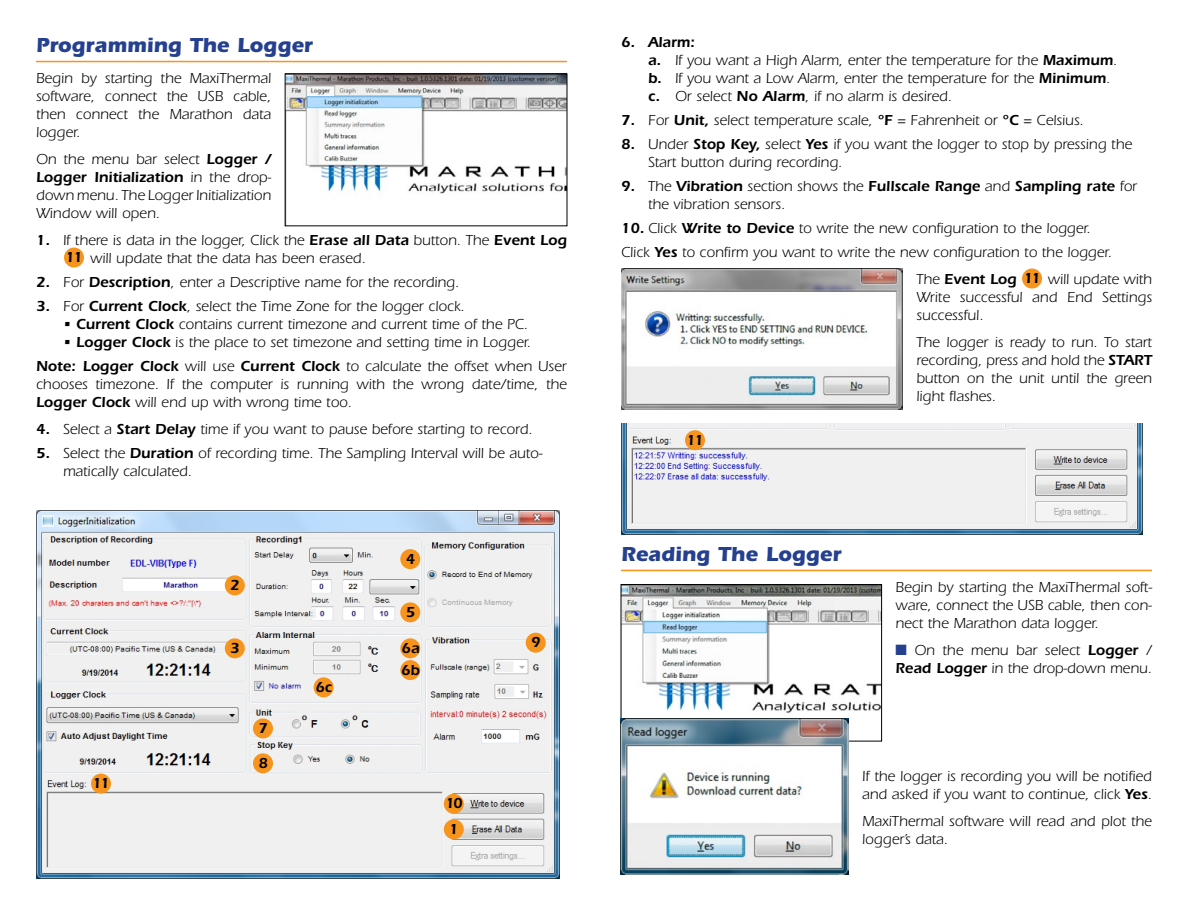
<style>
.page{position:relative;width:1188px;height:918px;background:#fff}
.page>*{position:absolute;margin:0;border:0;box-sizing:border-box;transform-origin:0 0}
.t1{font:700 21px "Itc Eras";color:#25408f}
.t2{font:15px/18px "Itc Eras";color:#000}
.t3{font:600 15px/21.8px "Itc Eras";letter-spacing:-.06em;color:#000}
.s1{font-weight:600}
.s2{color:#25408f}
</style>
<div class="page">
<hr style="left:621px;top:570px;width:531px;height:1px;background:#f7941e">
<img style="left:36px;top:510px;width:523px;height:369px">
<div style="left:253px;top:718px;width:20px;height:20px;background:#f7941e;border-radius:50%"></div>
<div style="left:225px;top:575px;width:20px;height:20px;background:#f7941e;border-radius:50%"></div>
<div style="left:225px;top:638px;width:20px;height:20px;background:#f7941e;border-radius:50%"></div>
<hr style="left:36px;top:61px;width:531px;height:1px;background:#f7941e">
<div style="left:64px;top:248px;width:20px;height:20px;background:#f7941e;border-radius:50%"></div>
<div style="left:400px;top:549px;width:20px;height:20px;background:#f7941e;border-radius:50%"></div>
<div style="left:400px;top:602px;width:20px;height:20px;background:#f7941e;border-radius:50%"></div>
<div style="left:314px;top:677px;width:20px;height:20px;background:#f7941e;border-radius:50%"></div>
<div style="left:253px;top:753px;width:20px;height:20px;background:#f7941e;border-radius:50%"></div>
<div style="left:526px;top:633px;width:20px;height:20px;background:#f7941e;border-radius:50%"></div>
<div style="left:444px;top:794px;width:20px;height:20px;background:#f7941e;border-radius:50%"></div>
<div style="left:1022px;top:269px;width:20px;height:20px;background:#f7941e;border-radius:50%"></div>
<img style="left:287px;top:75px;width:278px;height:119px">
<div style="left:285px;top:73px;width:282px;height:153px;border:1px solid #000"></div>
<img style="left:621px;top:269px;width:282px;height:140px">
<img style="left:623px;top:586px;width:257px;height:133px">
<div style="left:621px;top:584px;width:261px;height:157px;border:1px solid #000"></div>
<div style="left:444px;top:819px;width:20px;height:20px;background:#f7941e;border-radius:50%"></div>
<div style="left:400px;top:638px;width:20px;height:20px;background:#f7941e;border-radius:50%"></div>
<div style="left:400px;top:660px;width:20px;height:20px;background:#f7941e;border-radius:50%"></div>
<div style="left:91px;top:774px;width:20px;height:20px;background:#f7941e;border-radius:50%"></div>
<img style="left:621px;top:424px;width:522px;height:111px">
<div style="left:685px;top:430px;width:20px;height:20px;background:#f7941e;border-radius:50%"></div>
<img style="left:620px;top:719px;width:229px;height:156px">
<h1 class="t1" style="left:36px;top:33px;width:278px">Programming The Logger</h1>
<p class="t2" style="left:36px;top:70px;width:237px;text-align:justify">Begin by starting the MaxiThermal software, connect the USB cable, then connect the Marathon data logger.</p>
<p class="t2" style="left:36px;top:151px;width:237px;text-align:justify">On the menu bar select <span class="s1">Logger / Logger Initialization</span> in the drop&shy;down menu. The Logger Initialization Window will open.</p>
<p class="t2" style="left:66px;top:232px;width:503px;text-indent:-30px"><span class="s1">1.</span> If there is data in the logger, Click the <span class="s1">Erase all Data</span> button. The <span class="s1">Event Log<br>11</span> will update that the data has been erased.</p>
<p class="t2" style="left:36px;top:274px;width:425px"><span class="s1">2.</span> For <span class="s1">Description</span>, enter a Descriptive name for the recording.</p>
<p class="t2" style="left:36px;top:298px;width:430px"><span class="s1">3.</span> For <span class="s1">Current Clock</span>, select the Time Zone for the logger clock.</p>
<p class="t2" style="left:63px;top:316px;width:467px">• <span class="s1">Current Clock</span> contains current timezone and current time of the PC.</p>
<p class="t2" style="left:36px;top:331px;width:532px;line-height:24px;text-align:center">• <span class="s1">Logger Clock</span> is the place to set timezone and setting time in Logger.<br><span class="s1">Note: Logger Clock</span> will use <span class="s1">Current Clock</span> to calculate the offset when User</p>
<p class="t2" style="left:36px;top:376px;width:532px">chooses timezone. If the computer is running with the wrong date/time, the<br><span class="s1">Logger Clock</span> will end up with wrong time too.</p>
<p class="t2" style="left:36px;top:421px;width:498px"><span class="s1">4.</span> Select a <span class="s1">Start Delay</span> time if you want to pause before starting to record.</p>
<p class="t2" style="left:63px;top:445px;width:481px;text-indent:-27px"><span class="s1">5.</span> Select the <span class="s1">Duration</span> of recording time. The Sampling Interval will be auto&shy;matically calculated.</p>
<p class="t3" style="left:93px;top:772px;width:19px">11</p>
<p class="t3" style="left:230px;top:574px;width:11px">2</p>
<p class="t3" style="left:230px;top:637px;width:11px">3</p>
<p class="t3" style="left:259px;top:717px;width:11px">7</p>
<p class="t3" style="left:259px;top:752px;width:11px">8</p>
<p class="t3" style="left:315px;top:676px;width:18px">6c</p>
<p class="t3" style="left:406px;top:548px;width:11px">4</p>
<p class="t3" style="left:406px;top:601px;width:11px">5</p>
<p class="t3" style="left:401px;top:637px;width:20px">6a<br>6b</p>
<p class="t3" style="left:445px;top:793px;width:19px">10</p>
<p class="t3" style="left:449px;top:818px;width:11px">1</p>
<p class="t3" style="left:531px;top:631px;width:11px">9</p>
<p class="t2" style="left:648px;top:34px;width:471px;text-indent:-27px"><span class="s1">6. Alarm:<br>a.</span> If you want a High Alarm, enter the temperature for the <span class="s1">Maximum</span>. <span class="s1">b.</span> If you want a Low Alarm, enter the temperature for the <span class="s1">Minimum</span>. <span class="s1">c.</span> Or select <span class="s1">No Alarm</span>, if no alarm is desired.</p>
<p class="t2" style="left:621px;top:112px;width:464px"><span class="s1">7.</span> For <span class="s1">Unit,</span> select temperature scale, <span class="s1">°F</span> = Fahrenheit or <span class="s1">°C</span> = Celsius.</p>
<p class="t2" style="left:648px;top:136px;width:486px;text-indent:-27px"><span class="s1">8.</span> Under <span class="s1">Stop Key,</span> select <span class="s1">Yes</span> if you want the logger to stop by pressing the<br>Start button during recording.</p>
<p class="t2" style="left:648px;top:178px;width:491px;text-indent:-27px"><span class="s1">9.</span> The <span class="s1">Vibration</span> section shows the <span class="s1">Fullscale Range</span> and <span class="s1">Sampling rate</span> for the vibration sensors.</p>
<p class="t2" style="left:621px;top:217px;width:492px;line-height:24px"><span class="s1">10.</span> Click <span class="s1">Write to Device</span> to write the new configuration to the logger.<br>Click <span class="s1">Yes</span> to confirm you want to write the new configuration to the logger.</p>
<p class="t2" style="left:916px;top:271px;width:237px;text-align:justify">The <span class="s1">Event Log 11</span> will update with Write successful and End Settings successful.</p>
<p class="t2" style="left:916px;top:334px;width:237px;text-align:justify">The logger is ready to run. To start recording, press and hold the <span class="s1">START </span>button on the unit until the green light flashes.</p>
<p class="t3" style="left:687px;top:429px;width:19px">11</p>
<h1 class="t1" style="left:621px;top:542px;width:222px">Reading The Logger</h1>
<p class="t2" style="left:895px;top:578px;width:258px;text-align:justify">Begin by starting the MaxiThermal soft&shy;ware, connect the USB cable, then con&shy;nect the Marathon data logger.</p>
<p class="t2" style="left:895px;top:641px;width:258px"><span class="s2">■</span> On the menu bar select <span class="s1">Logger</span> /<br><span class="s1">Read Logger</span> in the drop-down menu.</p>
<p class="t2" style="left:862px;top:767px;width:291px">If the logger is recording you will be notified and asked if you want to continue, click <span class="s1">Yes</span>.</p>
<p class="t2" style="left:862px;top:812px;width:291px">MaxiThermal software will read and plot the logger’s data.</p>
</div>
